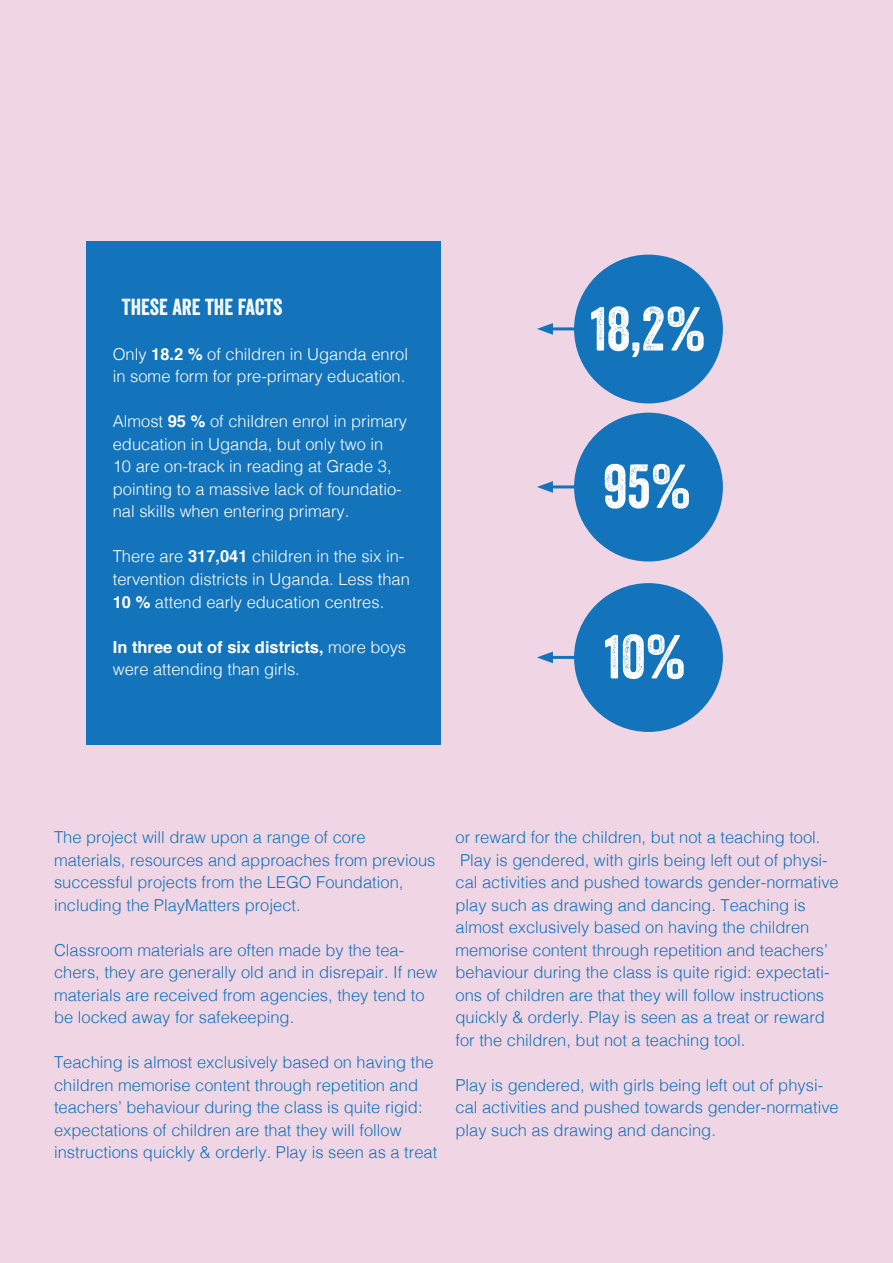
<style>
.page{position:relative;width:893px;height:1263px;background:#f0d5e4}
.page>*{position:absolute;margin:0;border:0;box-sizing:border-box;transform-origin:0 0}
.t1{font:60px "Veneer";color:#fff}
.t2{font:22.5px "Veneer";color:#fff}
.t3{font:300 16.5px/22.5px "Helvetica";color:#1374bb}
.t4{font:300 16.5px/22.5px "Helvetica";color:#fff}
.s1{font-weight:700}
</style>
<div class="page">
<div style="left:86px;top:241px;width:354px;height:504px;background:#1374bb"></div>
<div style="left:575px;top:255px;width:147px;height:148px;background:#1374bb;border-radius:50%"></div>
<hr style="left:547px;top:327px;width:47px;height:3px;background:#1374bb">
<svg style="left:537px;top:323px;width:16px;height:12px"></svg>
<div style="left:575px;top:413px;width:147px;height:148px;background:#1374bb;border-radius:50%"></div>
<hr style="left:547px;top:485px;width:47px;height:3px;background:#1374bb">
<svg style="left:537px;top:481px;width:16px;height:12px"></svg>
<div style="left:575px;top:584px;width:147px;height:147px;background:#1374bb;border-radius:50%"></div>
<hr style="left:547px;top:656px;width:47px;height:3px;background:#1374bb">
<svg style="left:537px;top:651px;width:16px;height:12px"></svg>
<p class="t2" style="left:122px;top:293px;width:162px">THESE ARE THE FACTS</p>
<p class="t4" style="left:113px;top:342px;width:297px">Only <span class="s1">18.2 %</span> of children in Uganda enrol in some form for pre-primary education.</p>
<p class="t4" style="left:113px;top:409px;width:296px">Almost <span class="s1">95 %</span> of children enrol in primary education in Uganda, but only two in<br>10 are on-track in reading at Grade 3, pointing to a massive lack of foundatio&shy;nal skills when entering primary.</p>
<p class="t4" style="left:113px;top:544px;width:299px">There are <span class="s1">317,041</span> children in the six in&shy;tervention districts in Uganda. Less than<br><span class="s1">10 %</span> attend early education centres.</p>
<p class="t4" style="left:113px;top:634px;width:295px"><span class="s1">In three out of six districts,</span> more boys were attending than girls.</p>
<p class="t1" style="left:590px;top:292px;width:117px">18,2%</p>
<p class="t1" style="left:603px;top:450px;width:89px">95%</p>
<p class="t1" style="left:604px;top:620px;width:83px">10%</p>
<p class="t3" style="left:54px;top:825px;width:313px">The project will draw upon a range of core</p>
<p class="t3" style="left:54px;top:847px;width:383px">materials, resources and approaches from previous successful projects from the LEGO Foundation, including the PlayMatters project.</p>
<p class="t3" style="left:54px;top:937px;width:385px">Classroom materials are often made by the tea&shy;chers, they are generally old and in disrepair. If new materials are received from agencies, they tend to be locked away for safekeeping.</p>
<p class="t3" style="left:54px;top:1050px;width:385px">Teaching is almost exclusively based on having the children memorise content through repetition and teachers’ behaviour during the class is quite rigid: expectations of children are that they will follow instructions quickly &amp; orderly. Play is seen as a treat</p>
<p class="t3" style="left:455px;top:825px;width:366px">or reward for the children, but not a teaching tool.</p>
<p class="t3" style="left:455px;top:847px;width:385px">Play is gendered, with girls being left out of physi&shy;cal activities and pushed towards gender-normative play such as drawing and dancing. Teaching is almost exclusively based on having the children memorise content through repetition and teachers’ behaviour during the class is quite rigid: expectati&shy;ons of children are that they will follow instructions quickly &amp; orderly. Play is seen as a treat or reward for the children, but not a teaching tool.</p>
<p class="t3" style="left:455px;top:1072px;width:385px">Play is gendered, with girls being left out of physi&shy;cal activities and pushed towards gender-normative play such as drawing and dancing.</p>
</div>
